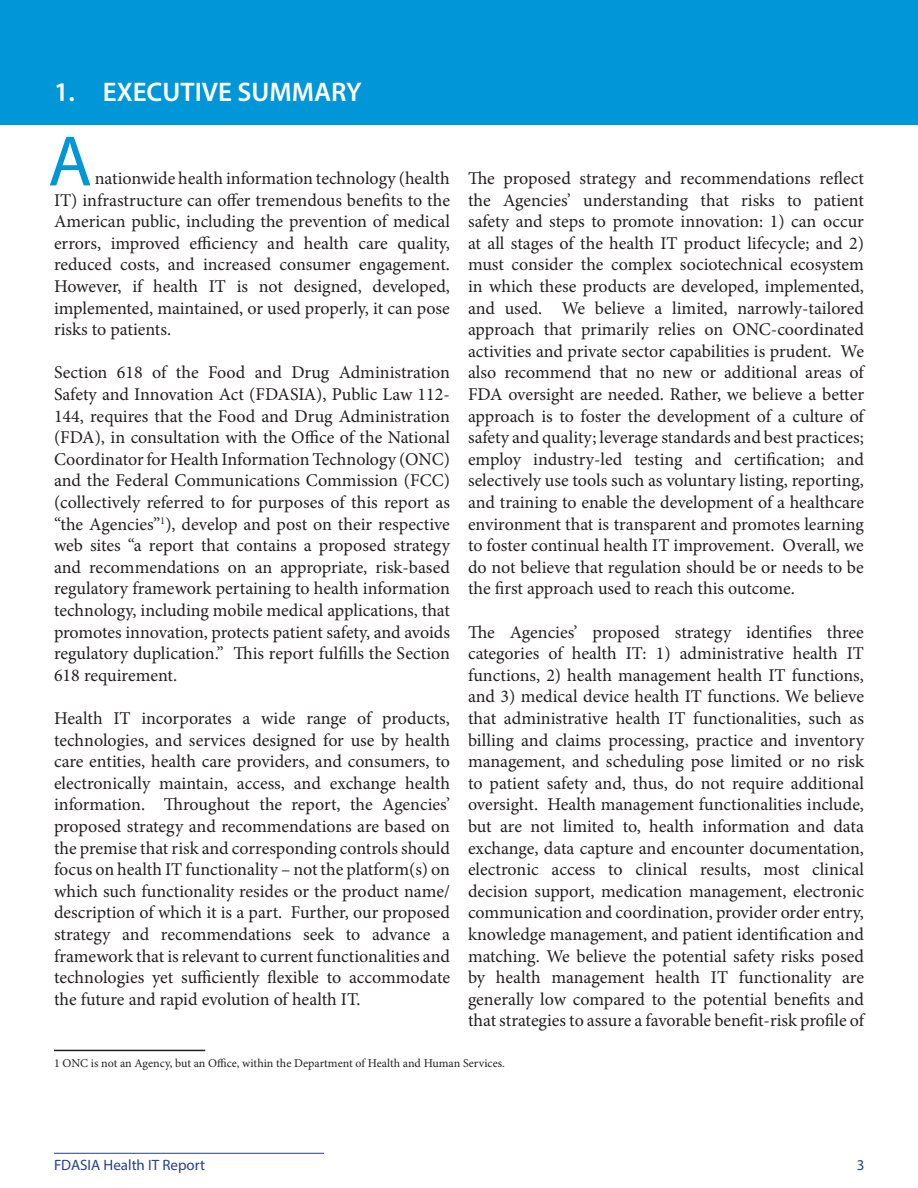
<style>
.page{position:relative;width:918px;height:1188px;background:#fff}
.page>*{position:absolute;margin:0;border:0;box-sizing:border-box;transform-origin:0 0}
.t1{font:72px "Myriad Pro";color:#0196d7}
.t2{font:600 27px "Myriad Pro";color:#fff}
.t3{font:18px/21.6px "Minion Pro";letter-spacing:-.005em;color:#231f20;text-align:justify}
.t4{font:15px "Myriad Pro";color:#253f8e}
.t5{font:12px "Minion Pro";color:#231f20}
</style>
<div class="page">
<div style="left:0;top:0;width:918px;height:124px;background:#0196d7"></div>
<svg style="left:54px;top:1152px;width:154px;height:1px"></svg>
<hr style="left:54px;top:1153px;width:270px;height:1px;background:#253f8e">
<hr style="left:54px;top:1050px;width:151px;height:1px;background:#231f20">
<h2 class="t2" style="left:54px;top:75px;width:309px">1. EXECUTIVE SUMMARY</h2>
<h1 class="t1" style="left:48px;top:117px;width:46px">A</h1>
<p class="t3" style="left:54px;top:168px;width:398px;text-indent:41px">nationwide health information technology (health IT) infrastructure can offer tremendous benefits to the American public, including the prevention of medical errors, improved efficiency and health care quality, reduced costs, and increased consumer engagement.<br>However, if health IT is not designed, developed, implemented, maintained, or used properly, it can pose risks to patients.</p>
<p class="t3" style="left:54px;top:362px;width:398px">Section 618 of the Food and Drug Administration Safety and Innovation Act (FDASIA), Public Law 112- 144, requires that the Food and Drug Administration (FDA), in consultation with the Office of the National Coordinator for Health Information Technology (ONC) and the Federal Communications Commission (FCC) (collectively referred to for purposes of this report as “the Agencies”<sup>1</sup>), develop and post on their respective web sites “a report that contains a proposed strategy and recommendations on an appropriate, risk-based regulatory framework pertaining to health information technology, including mobile medical applications, that promotes innovation, protects patient safety, and avoids regulatory duplication.” This report fulfills the Section 618 requirement.</p>
<p class="t3" style="left:54px;top:708px;width:398px">Health IT incorporates a wide range of products, technologies, and services designed for use by health care entities, health care providers, and consumers, to electronically maintain, access, and exchange health information. Throughout the report, the Agencies’ proposed strategy and recommendations are based on the premise that risk and corresponding controls should focus on health IT functionality – not the platform(s) on which such functionality resides or the product name/ description of which it is a part. Further, our proposed strategy and recommendations seek to advance a framework that is relevant to current functionalities and technologies yet sufficiently flexible to accommodate the future and rapid evolution of health IT.</p>
<p class="t3" style="left:468px;top:168px;width:398px">The proposed strategy and recommendations reflect the Agencies’ understanding that risks to patient safety and steps to promote innovation: 1) can occur at all stages of the health IT product lifecycle; and 2) must consider the complex sociotechnical ecosystem in which these products are developed, implemented, and used. We believe a limited, narrowly-tailored approach that primarily relies on ONC-coordinated activities and private sector capabilities is prudent. We also recommend that no new or additional areas of FDA oversight are needed. Rather, we believe a better approach is to foster the development of a culture of safety and quality; leverage standards and best practices; employ industry-led testing and certification; and selectively use tools such as voluntary listing, reporting, and training to enable the development of a healthcare environment that is transparent and promotes learning to foster continual health IT improvement. Overall, we do not believe that regulation should be or needs to be the first approach used to reach this outcome.</p>
<p class="t3" style="left:468px;top:621px;width:398px">The Agencies’ proposed strategy identifies three categories of health IT: 1) administrative health IT functions, 2) health management health IT functions, and 3) medical device health IT functions. We believe that administrative health IT functionalities, such as billing and claims processing, practice and inventory management, and scheduling pose limited or no risk to patient safety and, thus, do not require additional oversight. Health management functionalities include, but are not limited to, health information and data exchange, data capture and encounter documentation, electronic access to clinical results, most clinical decision support, medication management, electronic communication and coordination, provider order entry, knowledge management, and patient identification and matching. We believe the potential safety risks posed by health management health IT functionality are generally low compared to the potential benefits and that strategies to assure a favorable benefit-risk profile of</p>
<p class="t5" style="left:54px;top:1055px;width:452px">1 ONC is not an Agency, but an Office, within the Department of Health and Human Services.</p>
<p class="t4" style="left:54px;top:1155px;width:153px">FDASIA Health IT Report</p>
<p class="t4" style="left:857px;top:1155px;width:9px">3</p>
</div>
